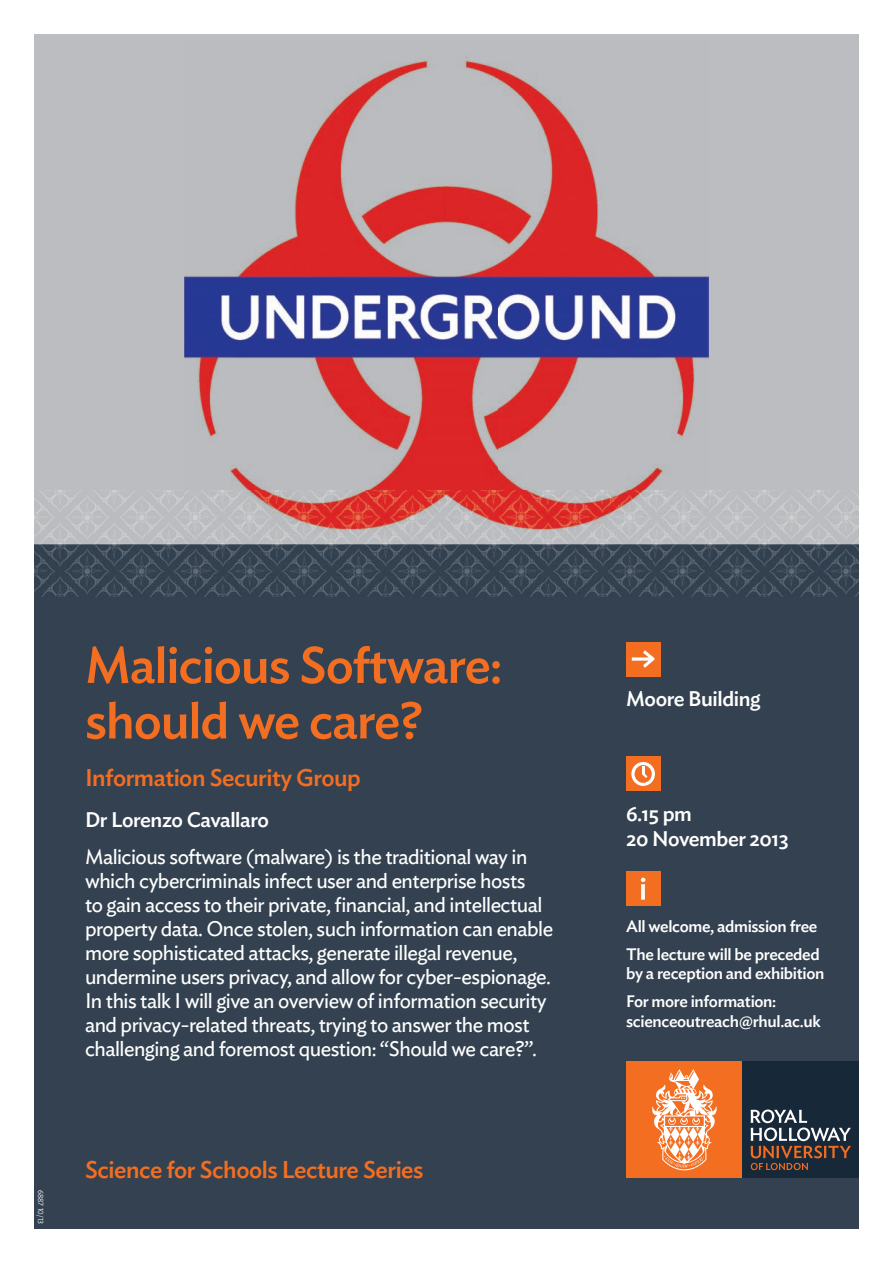
<style>
.page{position:relative;width:893px;height:1263px;background:#fff}
.page>*{position:absolute;margin:0;border:0;box-sizing:border-box;transform-origin:0 0}
.t1{font:500 51px/55.5px "Ideal Sans";letter-spacing:-.02em;color:#f36e21}
.t2{font:500 24px "Ideal Sans";letter-spacing:-.02em;color:#f36e21}
.t3{font:21px/24px "Ideal Sans";letter-spacing:-.025em;color:#fff}
.t4{font:500 21px/25.5px "Ideal Sans";letter-spacing:-.02em;color:#fff}
.t5{font:500 16.5px/28px "Ideal Sans";letter-spacing:-.02em;color:#fff}
.t6{font:300 7.5px "Ideal Sans";color:#fff}
</style>
<div class="page">
<div style="left:34px;top:34px;width:825px;height:510px;background:#bcbdc0"></div>
<img style="left:185px;top:60px;width:523px;height:430px">
<div style="left:34px;top:544px;width:825px;height:685px;background:#334150"></div>
<div style="left:626px;top:1061px;width:117px;height:117px;background:#f36e21"></div>
<div style="left:743px;top:1061px;width:116px;height:117px;background:#172938"></div>
<svg style="left:751px;top:1109px;width:100px;height:61px"></svg>
<svg style="left:652px;top:1069px;width:65px;height:101px"></svg>
<div style="left:626px;top:642px;width:34px;height:34px;background:#f36e21"></div>
<svg style="left:632px;top:650px;width:22px;height:18px"></svg>
<div style="left:626px;top:757px;width:34px;height:34px;background:#f36e21"></div>
<svg style="left:631px;top:762px;width:24px;height:24px"></svg>
<div style="left:626px;top:872px;width:34px;height:34px;background:#f36e21"></div>
<svg style="left:641px;top:878px;width:4px;height:22px"></svg>
<img style="left:34px;top:490px;width:825px;height:107px">
<p class="t6" style="left:46px;top:1189px;width:36px;rotate:90deg">6887 10/13</p>
<h1 class="t1" style="left:85px;top:633px;width:419px">Malicious Software: should we care?</h1>
<p class="t2" style="left:85px;top:760px;width:277px">Information Security Group</p>
<p class="t4" style="left:85px;top:806px;width:185px">Dr Lorenzo Cavallaro</p>
<p class="t3" style="left:85px;top:843px;width:470px">Malicious software (malware) is the traditional way in which cybercriminals infect user and enterprise hosts<br>to gain access to their private, financial, and intellectual property data. Once stolen, such information can enable more sophisticated attacks, generate illegal revenue, undermine users privacy, and allow for cyber-espionage.<br>In this talk I will give an overview of information security and privacy-related threats, trying to answer the most challenging and foremost question: “Should we care?”.</p>
<p class="t2" style="left:85px;top:1151px;width:340px">Science for Schools Lecture Series</p>
<p class="t4" style="left:626px;top:684px;width:136px">Moore Building</p>
<p class="t4" style="left:626px;top:799px;width:164px">6.15 pm<br>20 November 2013</p>
<p class="t5" style="left:626px;top:911px;width:195px">All welcome, admission free<br>The lecture will be preceded</p>
<p class="t5" style="left:626px;top:958px;width:200px">by a reception and exhibition<br>For more information:</p>
<p class="t5" style="left:626px;top:1006px;width:196px">scienceoutreach@rhul.ac.uk</p>
</div>
